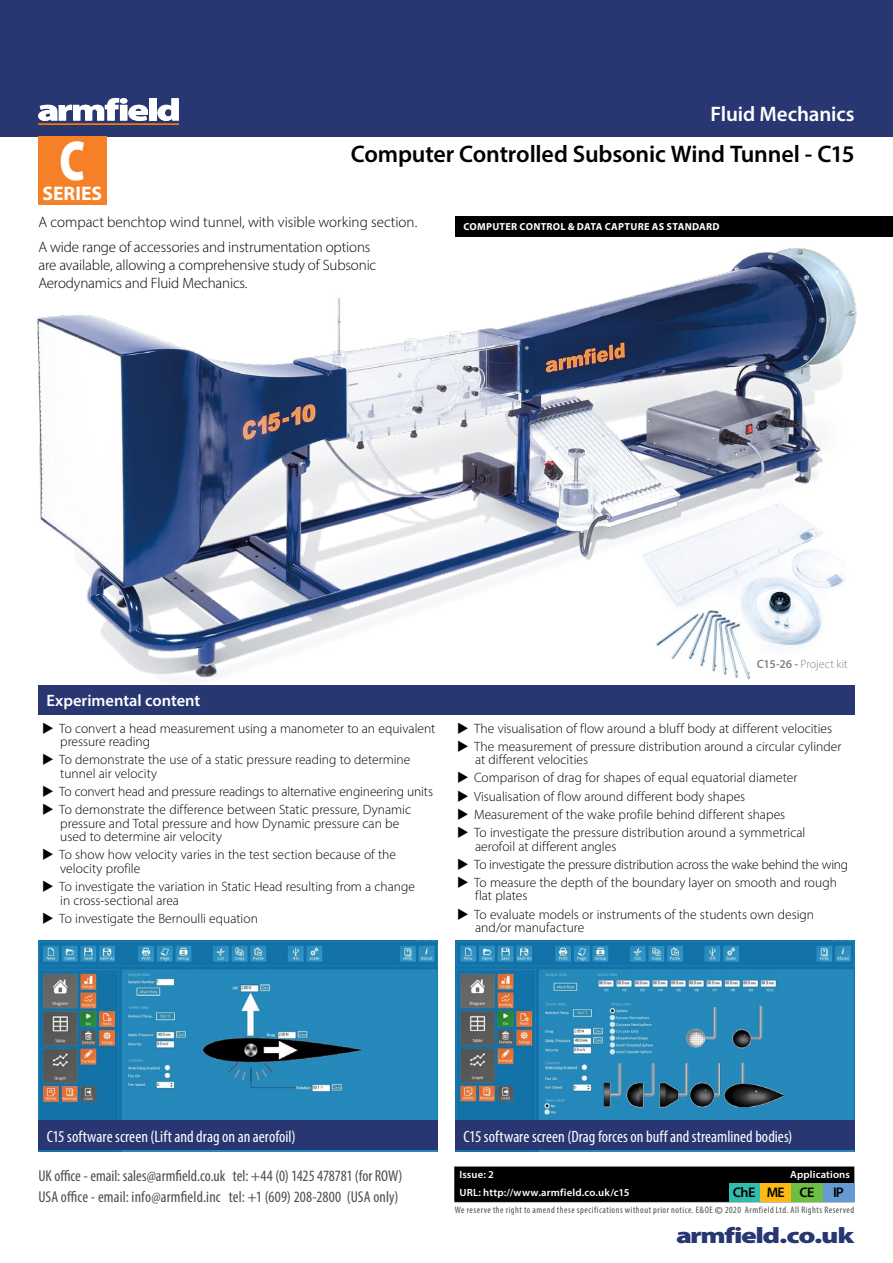
<style>
.page{position:relative;width:893px;height:1263px;background:#fff}
.page>*{position:absolute;margin:0;border:0;box-sizing:border-box;transform-origin:0 0}
.t1{font:900 56.55px "Myriad Pro";color:#fff;scale:.75 1}
.t2{font:600 24px "Myriad Pro";letter-spacing:-.01em;color:#000}
.t3{font:900 22.35px "Myriad Pro";letter-spacing:-.045em;color:#283671;scale:1.3 1}
.t4{font:600 21px "Myriad Pro";letter-spacing:-.01em;color:#fff}
.t5{font:700 19.65px "Myriad Pro";color:#fff}
.t6{font:condensed 16.5px "Myriad Pro";color:#fff}
.t7{font:600 16.5px "Myriad Pro";color:#fff}
.t8{font:condensed 15.75px/20.9px "Myriad Pro";letter-spacing:.005em;color:#4d4d4f}
.t9{font:300 15px/18px "Myriad Pro";letter-spacing:-.01em;color:#000}
.t10{font:600 13.95px "Myriad Pro";letter-spacing:-.055em;color:#000}
.t11{font:300 13.5px/13.5px "Myriad Pro";color:#000}
.t12{font:300 13.5px "Myriad Pro";letter-spacing:-.02em;color:#000}
.t13{font:300 12px "Myriad Pro";letter-spacing:.005em;color:#808285}
.t14{font:600 10.5px "Myriad Pro";letter-spacing:.015em;color:#fff}
.t15{font:700 10.2px "Myriad Pro";color:#fff}
.t16{font:condensed 9.45px "Myriad Pro";letter-spacing:.05em;color:#4d4d4f}
.s1{font-weight:600}
.s2{font-weight:600;font-stretch:normal;font-size:10.8px}
</style>
<div class="page">
<div style="left:0;top:0;width:893px;height:136px;background:#283671"></div>
<img style="left:37px;top:236px;width:856px;height:478px">
<img style="left:455px;top:941px;width:400px;height:210px">
<div style="left:455px;top:1120px;width:400px;height:30px;background:#283671"></div>
<img style="left:38px;top:941px;width:400px;height:210px">
<div style="left:38px;top:1120px;width:400px;height:30px;background:#283671"></div>
<svg style="left:38px;top:98px;width:110px;height:23px"></svg>
<div style="left:149px;top:98px;width:7px;height:23px;background:#fff"></div>
<svg style="left:157px;top:98px;width:22px;height:23px"></svg>
<hr style="left:38px;top:123px;width:141px;height:2px;background:#ef7b10">
<div style="left:38px;top:136px;width:68px;height:68px;background:#f58027"></div>
<div style="left:455px;top:1166px;width:399px;height:35px;background:#000"></div>
<hr style="left:455px;top:1201px;width:263px;height:1px;background:#000">
<hr style="left:718px;top:1201px;width:136px;height:1px;background:#000">
<div style="left:791px;top:1183px;width:32px;height:18px;background:#6fbe44"></div>
<div style="left:823px;top:1183px;width:31px;height:18px;background:#659ad2"></div>
<div style="left:729px;top:1183px;width:31px;height:18px;background:#32bcad"></div>
<div style="left:760px;top:1183px;width:31px;height:18px;background:#fdb913"></div>
<div style="left:455px;top:216px;width:438px;height:20px;background:#000"></div>
<div style="left:38px;top:685px;width:816px;height:30px;background:#283671"></div>
<h3 class="t4" style="left:711px;top:100px;width:146px">Fluid Mechanics</h3>
<h1 class="t1" style="left:60px;top:123px;width:36px">C</h1>
<h3 class="t5" style="left:42px;top:180px;width:61px">SERIES</h3>
<h1 class="t1" style="left:43px;top:123px;width:80px">FM</h1>
<h2 class="t2" style="left:351px;top:138px;width:505px">Computer Controlled Subsonic Wind Tunnel - C15</h2>
<p class="t9" style="left:38px;top:213px;width:380px">A compact benchtop wind tunnel, with visible working section.</p>
<p class="t15" style="left:463px;top:220px;width:258px">COMPUTER CONTROL &amp; DATA CAPTURE AS STANDARD</p>
<p class="t9" style="left:38px;top:237px;width:339px">A wide range of accessories and instrumentation options are available, allowing a comprehensive study of Subsonic<br>Aerodynamics and Fluid Mechanics.</p>
<p class="t13" style="left:757px;top:656px;width:93px"><span class="s1">C15-26 -</span> Project kit</p>
<p class="t7" style="left:46px;top:690px;width:155px">Experimental content</p>
<p class="t11" style="left:60px;top:721px;width:377px;text-indent:-18px">◆ To convert a head measurement using a manometer to an equivalent pressure reading</p>
<p class="t11" style="left:60px;top:753px;width:352px;text-indent:-18px">◆ To demonstrate the use of a static pressure reading to determine tunnel air velocity</p>
<p class="t11" style="left:42px;top:785px;width:392px">◆ To convert head and pressure readings to alternative engineering units</p>
<p class="t11" style="left:60px;top:803px;width:352px;text-indent:-18px">◆ To demonstrate the difference between Static pressure, Dynamic pressure and Total pressure and how Dynamic pressure can be used to determine air velocity</p>
<p class="t11" style="left:60px;top:848px;width:337px;text-indent:-18px">◆ To show how velocity varies in the test section because of the velocity profile</p>
<p class="t11" style="left:60px;top:880px;width:356px;text-indent:-18px">◆ To investigate the variation in Static Head resulting from a change in cross-sectional area</p>
<p class="t11" style="left:42px;top:911px;width:217px">◆ To investigate the Bernoulli equation</p>
<p class="t11" style="left:457px;top:721px;width:377px">◆ The visualisation of flow around a bluff body at different velocities</p>
<p class="t11" style="left:475px;top:739px;width:368px;text-indent:-18px">◆ The measurement of pressure distribution around a circular cylinder at different velocities</p>
<p class="t11" style="left:457px;top:771px;width:342px">◆ Comparison of drag for shapes of equal equatorial diameter</p>
<p class="t11" style="left:457px;top:789px;width:290px">◆ Visualisation of flow around different body shapes</p>
<p class="t11" style="left:457px;top:807px;width:330px">◆ Measurement of the wake profile behind different shapes</p>
<p class="t11" style="left:475px;top:826px;width:332px;text-indent:-18px">◆ To investigate the pressure distribution around a symmetrical aerofoil at different angles</p>
<p class="t12" style="left:457px;top:856px;width:393px">◆ To investigate the pressure distribution across the wake behind the wing</p>
<p class="t11" style="left:475px;top:875px;width:363px;text-indent:-18px">◆ To measure the depth of the boundary layer on smooth and rough flat plates</p>
<p class="t11" style="left:475px;top:907px;width:340px;text-indent:-18px">◆ To evaluate models or instruments of the students own design and/or manufacture</p>
<p class="t6" style="left:47px;top:1126px;width:250px">C15 software screen (Lift and drag on an aerofoil)</p>
<p class="t6" style="left:463px;top:1126px;width:330px">C15 software screen (Drag forces on buff and streamlined bodies)</p>
<p class="t8" style="left:38px;top:1165px;width:366px">UK office - email: sales@armfield.co.uk tel: +44 (0) 1425 478781 (for ROW)<br>USA office - email: info@armfield.inc tel: +1 (609) 208-2800 (USA only)</p>
<p class="t14" style="left:459px;top:1168px;width:36px">Issue: 2</p>
<p class="t14" style="left:790px;top:1168px;width:61px">Applications</p>
<p class="t14" style="left:459px;top:1185px;width:172px">URL: http://www.armfield.co.uk/c15</p>
<p class="t10" style="left:733px;top:1183px;width:83px">ChE ME CE</p>
<p class="t10" style="left:833px;top:1183px;width:12px">IP</p>
<p class="t16" style="left:455px;top:1204px;width:401px">We reserve the right to amend these specifications without prior notice. E&amp;OE <span class="s2">©</span> 2020 Armfield Ltd. All Rights Reserved</p>
<h3 class="t3" style="left:676px;top:1220px;width:138px">armfield.co.uk</h3>
</div>
